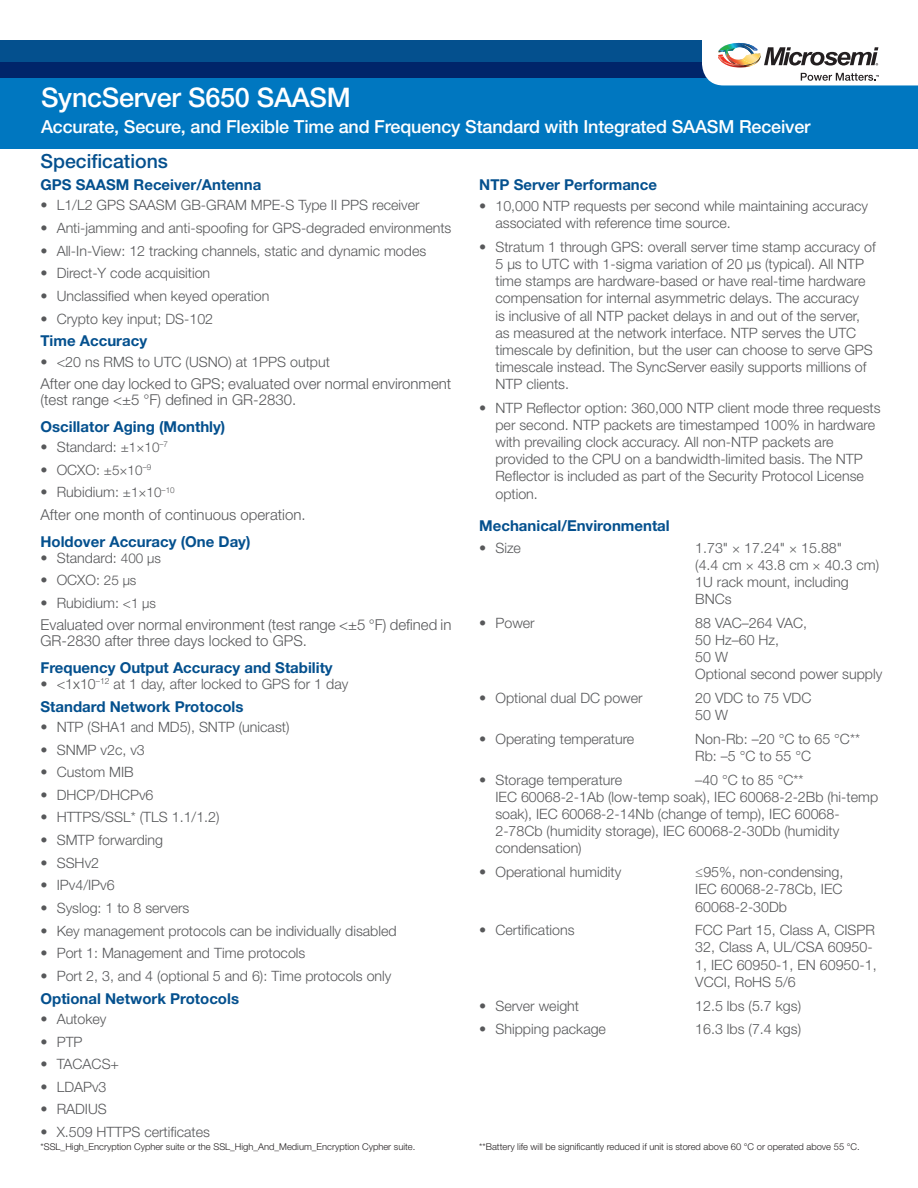
<style>
.page{position:relative;width:918px;height:1188px;background:#fff}
.page>*{position:absolute;margin:0;border:0;box-sizing:border-box;transform-origin:0 0}
.Product{font:500 27px "Helvetica Neue LT Std";letter-spacing:-.01em;color:#fff}
.Head{font:500 19.5px "Helvetica Neue LT Std";color:#04508e}
.t1{font:500 18px "Helvetica Neue LT Std";letter-spacing:-.01em;color:#fff}
.Body{font:300 15px/15.9px "Helvetica Neue LT Std";color:#57585a}
.Paragraph_Headers{font:700 15px "Helvetica Neue LT Std";color:#04508e}
.Figure_Headers{font:700 15px "Helvetica Neue LT Std";color:#04508e}
.t2{font:300 14.25px/17.1px "Helvetica Neue LT Std";color:#57585a}
.Microsemi_Info{font:300 9.3px "Helvetica Neue LT Std";color:#231f20}
.s1{font-size:13.5px}
</style>
<div class="page">
<div style="left:0;top:62px;width:918px;height:86px;background:#0077c0"></div>
<svg style="left:0;top:40px;width:702px;height:38px;fill:#04508e"></svg>
<svg style="left:702px;top:42px;width:216px;height:43px"></svg>
<p class="Product" style="left:41px;top:82px;width:311px">SyncServer S650 SAASM</p>
<p class="t1" style="left:41px;top:116px;width:771px">Accurate, Secure, and Flexible Time and Frequency Standard with Integrated SAASM Receiver</p>
<p class="Head" style="left:40px;top:149px;width:129px">Specifications</p>
<p class="Paragraph_Headers" style="left:40px;top:176px;width:222px">GPS SAASM Receiver/Antenna</p>
<p class="t2" style="left:40px;top:196px;width:381px">• L1/L2 GPS SAASM GB-GRAM MPE-S Type II PPS receiver</p>
<p class="t2" style="left:40px;top:219px;width:412px">• Anti-jamming and anti-spoofing for GPS-degraded environments</p>
<p class="t2" style="left:40px;top:242px;width:387px">• All-In-View: 12 tracking channels, static and dynamic modes</p>
<p class="t2" style="left:40px;top:264px;width:171px">• Direct-Y code acquisition</p>
<p class="t2" style="left:40px;top:287px;width:230px">• Unclassified when keyed operation</p>
<p class="t2" style="left:40px;top:310px;width:174px">• Crypto key input; DS-102</p>
<p class="Paragraph_Headers" style="left:40px;top:332px;width:108px">Time Accuracy</p>
<p class="t2" style="left:40px;top:353px;width:291px">• &lt;20 ns RMS to UTC (USNO) at 1PPS output</p>
<p class="Body" style="left:40px;top:376px;width:412px">After one day locked to GPS; evaluated over normal environment (test range &lt;±5 °F) defined in GR-2830.</p>
<p class="Paragraph_Headers" style="left:40px;top:417px;width:186px">Oscillator Aging (Monthly)</p>
<p class="t2" style="left:40px;top:438px;width:129px">• Standard: <span class="s1">±1×10</span><sup>–7</sup></p>
<p class="t2" style="left:40px;top:461px;width:112px">• OCXO: <span class="s1">±5×10</span><sup>–9</sup></p>
<p class="t2" style="left:40px;top:483px;width:136px">• Rubidium: <span class="s1">±1×10</span><sup>–10</sup></p>
<p class="Body" style="left:40px;top:506px;width:267px">After one month of continuous operation.</p>
<p class="Figure_Headers" style="left:40px;top:532px;width:212px">Holdover Accuracy (One Day)</p>
<p class="t2" style="left:40px;top:549px;width:122px">• Standard: <span class="s1">400 µs</span></p>
<p class="t2" style="left:40px;top:571px;width:97px">• OCXO: <span class="s1">25 µs</span></p>
<p class="t2" style="left:40px;top:594px;width:117px">• Rubidium: <span class="s1">&lt;1 µs</span></p>
<p class="Body" style="left:40px;top:617px;width:412px">Evaluated over normal environment (test range &lt;±5 °F) defined in<br>GR-2830 after three days locked to GPS.</p>
<p class="Figure_Headers" style="left:40px;top:658px;width:294px">Frequency Output Accuracy and Stability</p>
<p class="t2" style="left:40px;top:675px;width:309px">• &lt;1x10<sup>–12</sup> at 1 day, after locked to GPS for 1 day</p>
<p class="Figure_Headers" style="left:40px;top:697px;width:205px">Standard Network Protocols</p>
<p class="t2" style="left:40px;top:718px;width:251px">• NTP (SHA1 and MD5), SNTP (unicast)</p>
<p class="t2" style="left:40px;top:741px;width:106px">• SNMP v2c, v3</p>
<p class="t2" style="left:40px;top:763px;width:95px">• Custom MIB</p>
<p class="t2" style="left:40px;top:786px;width:115px">• DHCP/DHCPv6</p>
<p class="t2" style="left:40px;top:809px;width:181px">• HTTPS/SSL* (TLS 1.1/1.2)</p>
<p class="t2" style="left:40px;top:831px;width:124px">• SMTP forwarding</p>
<p class="t2" style="left:40px;top:854px;width:60px">• SSHv2</p>
<p class="t2" style="left:40px;top:876px;width:76px">• IPv4/IPv6</p>
<p class="t2" style="left:40px;top:899px;width:150px">• Syslog: 1 to 8 servers</p>
<p class="t2" style="left:40px;top:922px;width:358px">• Key management protocols can be individually disabled</p>
<p class="t2" style="left:40px;top:944px;width:266px">• Port 1: Management and Time protocols</p>
<p class="t2" style="left:40px;top:967px;width:353px">• Port 2, 3, and 4 (optional 5 and 6): Time protocols only</p>
<p class="Paragraph_Headers" style="left:40px;top:989px;width:200px">Optional Network Protocols</p>
<p class="t2" style="left:40px;top:1010px;width:68px">• Autokey</p>
<p class="t2" style="left:40px;top:1033px;width:44px">• PTP</p>
<p class="t2" style="left:40px;top:1055px;width:80px">• TACACS+</p>
<p class="t2" style="left:40px;top:1078px;width:68px">• LDAPv3</p>
<p class="t2" style="left:40px;top:1101px;width:68px">• RADIUS</p>
<p class="t2" style="left:40px;top:1123px;width:171px">• X.509 HTTPS certificates</p>
<p class="Paragraph_Headers" style="left:479px;top:175px;width:179px">NTP Server Performance</p>
<p class="t2" style="left:495px;top:197px;width:374px;text-indent:-16px">• 10,000 NTP requests per second while maintaining accuracy associated with reference time source.</p>
<p class="t2" style="left:495px;top:238px;width:382px;text-indent:-16px">• Stratum 1 through GPS: overall server time stamp accuracy of 5 μs to UTC with 1-sigma variation of 20 μs (typical). All NTP time stamps are hardware-based or have real-time hardware compensation for internal asymmetric delays. The accuracy<br>is inclusive of all NTP packet delays in and out of the server, as measured at the network interface. NTP serves the UTC timescale by definition, but the user can choose to serve GPS timescale instead. The SyncServer easily supports millions of NTP clients.</p>
<p class="t2" style="left:495px;top:399px;width:387px;text-indent:-16px">• NTP Reflector option: 360,000 NTP client mode three requests per second. NTP packets are timestamped 100% in hardware with prevailing clock accuracy. All non-NTP packets are provided to the CPU on a bandwidth-limited basis. The NTP Reflector is included as part of the Security Protocol License option.</p>
<p class="Paragraph_Headers" style="left:479px;top:517px;width:192px">Mechanical/Environmental</p>
<p class="t2" style="left:479px;top:539px;width:43px">• Size</p>
<p class="t2" style="left:695px;top:539px;width:185px">1.73" <span class="s1">×</span> 17.24" <span class="s1">×</span> 15.88"<br>(4.4 cm <span class="s1">×</span> 43.8 cm <span class="s1">×</span> 40.3 cm)<br>1U rack mount, including<br>BNCs</p>
<p class="t2" style="left:479px;top:614px;width:57px">• Power</p>
<p class="t2" style="left:695px;top:614px;width:189px">88 VAC–264 VAC,<br>50 Hz–60 Hz,<br>50 W<br>Optional second power supply</p>
<p class="t2" style="left:479px;top:689px;width:165px">• Optional dual DC power</p>
<p class="t2" style="left:695px;top:689px;width:118px">20 VDC to 75 VDC<br>50 W</p>
<p class="t2" style="left:479px;top:730px;width:157px">• Operating temperature</p>
<p class="t2" style="left:695px;top:730px;width:166px">Non-Rb: –20 °C to 65 °C**<br>Rb: –5 °C to 55 °C</p>
<p class="t2" style="left:479px;top:771px;width:144px">• Storage temperature</p>
<p class="t2" style="left:495px;top:771px;width:384px;text-indent:200px">–40 °C to 85 °C**<br>IEC 60068-2-1Ab (low-temp soak), IEC 60068-2-2Bb (hi-temp soak), IEC 60068-2-14Nb (change of temp), IEC 60068- 2-78Cb (humidity storage), IEC 60068-2-30Db (humidity condensation)</p>
<p class="t2" style="left:479px;top:863px;width:144px">• Operational humidity</p>
<p class="t2" style="left:695px;top:863px;width:150px;text-align:justify">≤95%, non-condensing, IEC 60068-2-78Cb, IEC 60068-2-30Db</p>
<p class="t2" style="left:479px;top:921px;width:97px">• Certifications</p>
<p class="t2" style="left:695px;top:921px;width:183px">FCC Part 15, Class A, CISPR<br>32, Class A, UL/CSA 60950-<br>1, IEC 60950-1, EN 60950-1,<br>VCCI, RoHS 5/6</p>
<p class="t2" style="left:479px;top:997px;width:101px">• Server weight</p>
<p class="t2" style="left:695px;top:997px;width:107px">12.5 lbs (5.7 kgs)</p>
<p class="t2" style="left:479px;top:1020px;width:128px">• Shipping package</p>
<p class="t2" style="left:695px;top:1020px;width:107px">16.3 lbs (7.4 kgs)</p>
<p class="Microsemi_Info" style="left:40px;top:1141px;width:376px">*SSL_High_Encryption Cypher suite or the SSL_High_And_Medium_Encryption Cypher suite.</p>
<p class="Microsemi_Info" style="left:479px;top:1141px;width:382px">**Battery life will be significantly reduced if unit is stored above 60 °C or operated above 55 °C.</p>
</div>
